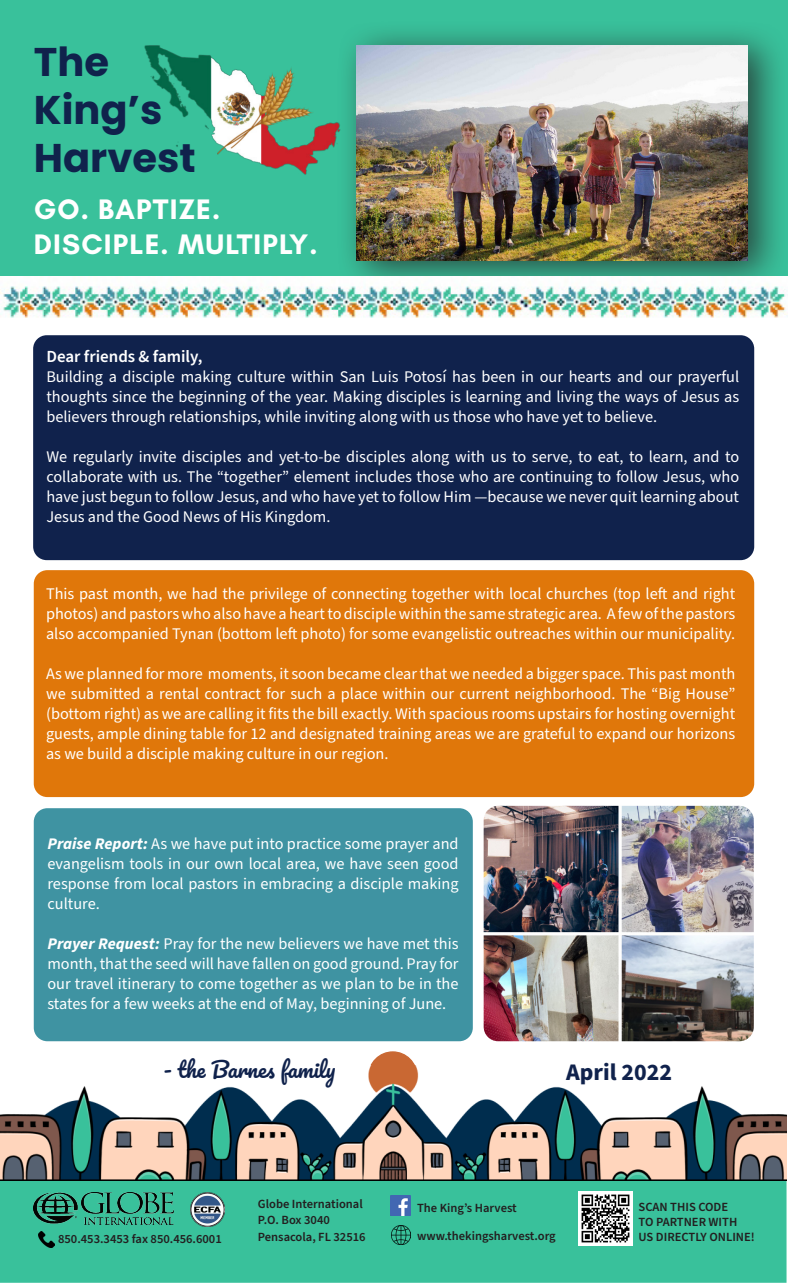
<style>
.page{position:relative;width:788px;height:1283px;background:#fff}
.page>*{position:absolute;margin:0;border:0;box-sizing:border-box;transform-origin:0 0}
.t1{font:700 40px "Poppins";color:#10224c}
.t2{font:700 28.75px "Glacial Indifference";letter-spacing:.04em;color:#fff}
.t3{font:700 23.75px "Source Sans Pro";color:#10224c}
.t4{font:21.25px "Pacifico";color:#10224c}
.t5{font:600 17px "Source Sans Pro";color:#fff}
.t6{font:16.25px/20px "Source Sans Pro";color:#fff;text-align:justify}
.t7{font:600 12.5px "Source Sans Pro";color:#231f20}
.s1{font-weight:700;font-style:italic}
</style>
<div class="page">
<div style="left:0;top:1180px;width:786px;height:102px;background:#39c19b"></div>
<img style="left:34px;top:1192px;width:140px;height:32px">
<img style="left:190px;top:1192px;width:34px;height:34px">
<div style="left:33px;top:335px;width:721px;height:225px;background:#10224c;border-radius:14px"></div>
<div style="left:34px;top:570px;width:720px;height:227px;background:#e0770a;border-radius:14px"></div>
<div style="left:34px;top:808px;width:439px;height:233px;background:#3f93a2;border-radius:14px"></div>
<div style="left:0;top:0;width:788px;height:288px;background:#39c19b"></div>
<div style="left:368px;top:1052px;width:49px;height:48px;background:#c96833;border-radius:50%"></div>
<img style="left:0;top:1065px;width:786px;height:115px">
<img style="left:483px;top:806px;width:270px;height:235px">
<img style="left:38px;top:1231px;width:17px;height:16px">
<div style="left:335px;top:19px;width:453px;height:279px;background:#231f20;opacity:.75"></div>
<img style="left:356px;top:45px;width:391px;height:216px">
<img style="left:1px;top:277px;width:787px;height:41px">
<img style="left:390px;top:1195px;width:20px;height:20px">
<img style="left:391px;top:1225px;width:19px;height:19px">
<img style="left:578px;top:1191px;width:54px;height:54px">
<img style="left:144px;top:34px;width:217px;height:151px">
<p class="t1" style="left:34px;top:39px;width:77px">The</p>
<p class="t1" style="left:34px;top:87px;width:130px">King’s</p>
<p class="t1" style="left:34px;top:135px;width:163px">Harvest</p>
<p class="t2" style="left:34px;top:192px;width:188px">GO. BAPTIZE.</p>
<p class="t2" style="left:34px;top:226px;width:285px">DISCIPLE. MULTIPLY.</p>
<p class="t5" style="left:46px;top:345px;width:158px">Dear friends &amp; family,</p>
<p class="t6" style="left:46px;top:367px;width:694px">Building a disciple making culture within San Luis Potosí has been in our hearts and our prayerful thoughts since the beginning of the year. Making disciples is learning and living the ways of Jesus as believers through relationships, while inviting along with us those who have yet to believe.</p>
<p class="t6" style="left:46px;top:447px;width:694px">We regularly invite disciples and yet-to-be disciples along with us to serve, to eat, to learn, and to collaborate with us. The “together” element includes those who are continuing to follow Jesus, who have just begun to follow Jesus, and who have yet to follow Him —because we never quit learning about Jesus and the Good News of His Kingdom.</p>
<p class="t6" style="left:46px;top:584px;width:690px">This past month, we had the privilege of connecting together with local churches (top left and right photos) and pastors who also have a heart to disciple within the same strategic area. A few of the pastors also accompanied Tynan (bottom left photo) for some evangelistic outreaches within our municipality.</p>
<p class="t6" style="left:46px;top:664px;width:690px">As we planned for more moments, it soon became clear that we needed a bigger space. This past month we submitted a rental contract for such a place within our current neighborhood. The “Big House” (bottom right) as we are calling it fits the bill exactly. With spacious rooms upstairs for hosting overnight guests, ample dining table for 12 and designated training areas we are grateful to expand our horizons as we build a disciple making culture in our region.</p>
<p class="t6" style="left:47px;top:833px;width:412px"><span class="s1">Praise Report:</span> As we have put into practice some prayer and evangelism tools in our own local area, we have seen good response from local pastors in embracing a disciple making culture.</p>
<p class="t6" style="left:47px;top:933px;width:412px"><span class="s1">Prayer Request:</span> Pray for the new believers we have met this month, that the seed will have fallen on good ground. Pray for our travel itinerary to come together as we plan to be in the states for a few weeks at the end of May, beginning of June.</p>
<p class="t4" style="left:163px;top:1058px;width:173px">- the Barnes family</p>
<p class="t3" style="left:566px;top:1055px;width:107px">April 2022</p>
<p class="t7" style="left:58px;top:1230px;width:165px">850.453.3453 fax 850.456.6001</p>
<p class="t7" style="left:258px;top:1195px;width:106px">Globe International</p>
<p class="t7" style="left:258px;top:1211px;width:73px">P.O. Box 3040</p>
<p class="t7" style="left:258px;top:1228px;width:109px">Pensacola, FL 32516</p>
<p class="t7" style="left:417px;top:1199px;width:101px">The King’s Harvest</p>
<p class="t7" style="left:417px;top:1227px;width:140px">www.thekingsharvest.org</p>
<p class="t7" style="left:638px;top:1198px;width:91px">SCAN THIS CODE</p>
<p class="t7" style="left:638px;top:1213px;width:100px">TO PARTNER WITH</p>
<p class="t7" style="left:638px;top:1228px;width:118px">US DIRECTLY ONLINE!</p>
</div>
